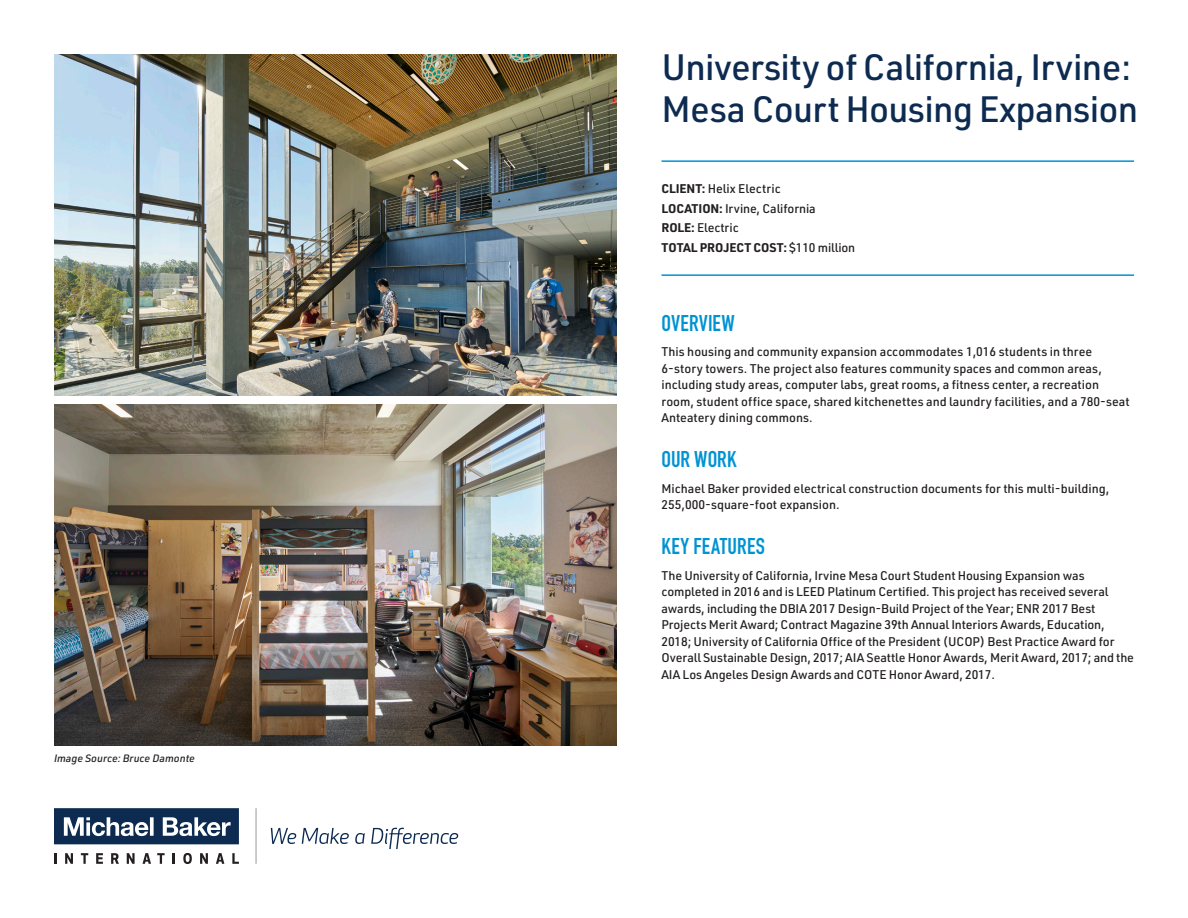
<style>
.page{position:relative;width:1188px;height:918px;background:#fff}
.page>*{position:absolute;margin:0;border:0;box-sizing:border-box;transform-origin:0 0}
.Quals-Project_Heading{font:500 36px/42px "URWDIN";letter-spacing:-.02em;color:#0d2b51}
.Heading-No_Rule_15{font:700 22.5px "DIN Condensed";letter-spacing:.01em;color:#0093d3}
.Body-Text_Med_SPACE{font:500 12.3px/16.5px "URWDIN";color:#231f20}
.Body-Text_Client_Info{font:500 12.3px "URWDIN";letter-spacing:-.01em;color:#231f20}
.Body-Text_Client_Info_Bottom{font:700 12.3px "URWDIN";color:#231f20}
.Body-Text_Client_Info_Top{font:500 12.3px "URWDIN";color:#231f20}
.Body-Photo_Caption{font:italic 500 10.5px "URWDIN";color:#231f20}
.s1{font-weight:700}
.s2{font-weight:500}
</style>
<div class="page">
<svg style="left:54px;top:853px;width:3px;height:11px"></svg>
<svg style="left:65px;top:853px;width:8px;height:11px"></svg>
<svg style="left:81px;top:853px;width:7px;height:11px"></svg>
<svg style="left:96px;top:853px;width:7px;height:11px"></svg>
<svg style="left:111px;top:853px;width:8px;height:11px"></svg>
<svg style="left:127px;top:853px;width:8px;height:11px"></svg>
<svg style="left:143px;top:853px;width:8px;height:11px"></svg>
<svg style="left:157px;top:853px;width:8px;height:11px"></svg>
<svg style="left:173px;top:853px;width:2px;height:11px"></svg>
<svg style="left:183px;top:853px;width:9px;height:11px"></svg>
<svg style="left:200px;top:853px;width:8px;height:11px"></svg>
<svg style="left:216px;top:853px;width:8px;height:11px"></svg>
<svg style="left:232px;top:853px;width:7px;height:11px"></svg>
<svg style="left:54px;top:808px;width:185px;height:36px"></svg>
<svg style="left:271px;top:828px;width:25px;height:16px"></svg>
<svg style="left:355px;top:833px;width:10px;height:11px"></svg>
<svg style="left:302px;top:828px;width:47px;height:16px"></svg>
<svg style="left:371px;top:828px;width:87px;height:21px"></svg>
<hr style="left:256px;top:808px;width:1px;height:56px;background:#999">
<hr style="left:662px;top:160px;width:472px;height:2px;background:#0093d3">
<hr style="left:662px;top:274px;width:472px;height:2px;background:#0093d3">
<img style="left:54px;top:54px;width:562px;height:341px">
<img style="left:54px;top:404px;width:562px;height:341px">
<p class="Body-Photo_Caption" style="left:54px;top:751px;width:142px">Image Source: Bruce Damonte</p>
<p class="Quals-Project_Heading" style="left:662px;top:45px;width:478px">University of California, Irvine:<br>Mesa Court Housing Expansion</p>
<p class="Body-Text_Client_Info_Top" style="left:662px;top:181px;width:121px"><span class="s1">CLIENT:</span> Helix Electric</p>
<p class="Body-Text_Client_Info" style="left:662px;top:200px;width:156px"><span class="s1">LOCATION:</span> Irvine, California</p>
<p class="Body-Text_Client_Info" style="left:662px;top:220px;width:79px"><span class="s1">ROLE:</span> Electric</p>
<p class="Body-Text_Client_Info_Bottom" style="left:662px;top:239px;width:195px">TOTAL PROJECT COST: <span class="s2">$110 million</span></p>
<p class="Heading-No_Rule_15" style="left:662px;top:308px;width:75px">OVERVIEW</p>
<p class="Body-Text_Med_SPACE" style="left:662px;top:343px;width:470px">This housing and community expansion accommodates 1,016 students in three 6-story towers. The project also features community spaces and common areas, including study areas, computer labs, great rooms, a fitness center, a recreation room, student office space, shared kitchenettes and laundry facilities, and a 780-seat Anteatery dining commons.</p>
<p class="Heading-No_Rule_15" style="left:662px;top:444px;width:77px">OUR WORK</p>
<p class="Body-Text_Med_SPACE" style="left:662px;top:480px;width:449px">Michael Baker provided electrical construction documents for this multi-building,<br>255,000-square-foot expansion.</p>
<p class="Heading-No_Rule_15" style="left:662px;top:531px;width:105px">KEY FEATURES</p>
<p class="Body-Text_Med_SPACE" style="left:662px;top:567px;width:474px">The University of California, Irvine Mesa Court Student Housing Expansion was completed in 2016 and is LEED Platinum Certified. This project has received several awards, including the DBIA 2017 Design-Build Project of the Year; ENR 2017 Best Projects Merit Award; Contract Magazine 39th Annual Interiors Awards, Education, 2018; University of California Office of the President (UCOP) Best Practice Award for Overall Sustainable Design, 2017; AIA Seattle Honor Awards, Merit Award, 2017; and the AIA Los Angeles Design Awards and COTE Honor Award, 2017.</p>
</div>
